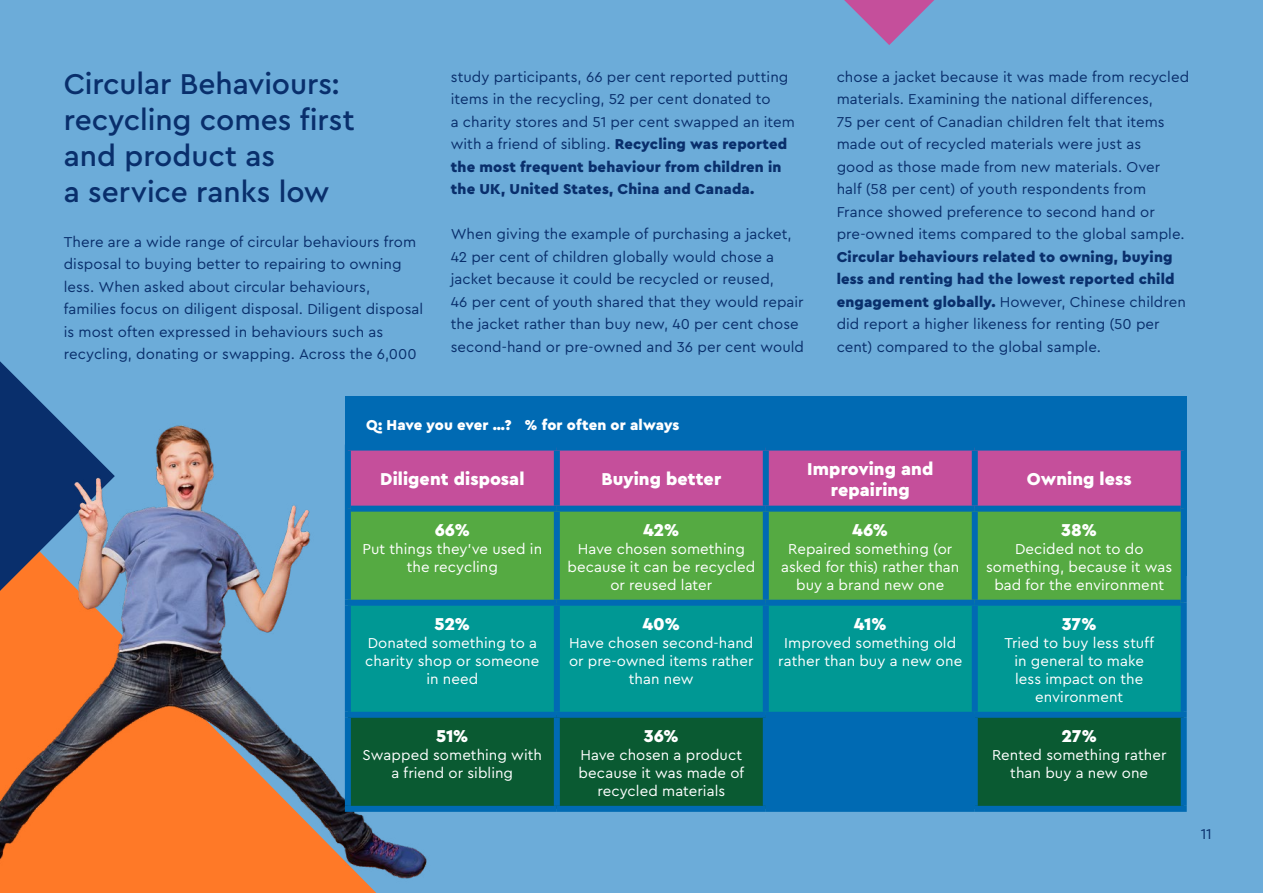
<style>
.page{position:relative;width:1263px;height:893px;background:#fff}
.page>*{position:absolute;margin:0;border:0;box-sizing:border-box;transform-origin:0 0}
.t1{font:500 30px/36px "Cera Pro";letter-spacing:-.005em;color:#092f6c}
.t2{font:900 18px/21px "Cera Pro";letter-spacing:.005em;color:#fff;text-align:center}
.t3{font:15px/22.5px "Cera Pro";letter-spacing:.005em;color:#092f6c}
.t4{font:15px/18px "Cera Pro";letter-spacing:.005em;color:#fff;text-align:center}
.t5{font:900 15px/22.5px "Cera Pro";letter-spacing:.01em;color:#092f6c}
.t6{font:900 15px "Cera Pro";letter-spacing:.005em;color:#fff}
.s1{font-weight:900}
.s2{font-weight:400}
</style>
<div class="page">
<div style="left:0;top:0;width:574px;height:893px;background:#6cacd9"></div>
<div style="left:438px;top:0;width:825px;height:893px;background:#6cacd9"></div>
<svg style="left:844px;top:0;width:90px;height:45px"></svg>
<img style="left:0;top:361px;width:427px;height:532px">
<div style="left:345px;top:396px;width:842px;height:180px;background:#006ab3"></div>
<div style="left:351px;top:451px;width:830px;height:55px;background:#c54f9b"></div>
<div style="left:351px;top:512px;width:830px;height:88px;background:#55aa42"></div>
<div style="left:351px;top:606px;width:830px;height:106px;background:#009894"></div>
<div style="left:351px;top:718px;width:830px;height:88px;background:#0a5a32"></div>
<div style="left:766px;top:715px;width:209px;height:94px;background:#006ab3"></div>
<div style="left:345px;top:509px;width:6px;height:91px;background:#006ab3"></div>
<div style="left:554px;top:512px;width:6px;height:88px;background:#006ab3"></div>
<div style="left:763px;top:512px;width:6px;height:88px;background:#006ab3"></div>
<div style="left:972px;top:512px;width:6px;height:88px;background:#006ab3"></div>
<div style="left:1181px;top:509px;width:6px;height:94px;background:#006ab3"></div>
<div style="left:345px;top:606px;width:6px;height:106px;background:#006ab3"></div>
<div style="left:345px;top:600px;width:212px;height:6px;background:#006ab3"></div>
<div style="left:557px;top:600px;width:209px;height:6px;background:#006ab3"></div>
<div style="left:766px;top:600px;width:209px;height:6px;background:#006ab3"></div>
<div style="left:975px;top:600px;width:206px;height:6px;background:#006ab3"></div>
<div style="left:554px;top:606px;width:6px;height:106px;background:#006ab3"></div>
<div style="left:763px;top:606px;width:6px;height:106px;background:#006ab3"></div>
<div style="left:972px;top:606px;width:6px;height:106px;background:#006ab3"></div>
<div style="left:1181px;top:603px;width:6px;height:109px;background:#006ab3"></div>
<div style="left:345px;top:712px;width:212px;height:6px;background:#006ab3"></div>
<div style="left:345px;top:718px;width:6px;height:88px;background:#006ab3"></div>
<div style="left:345px;top:806px;width:212px;height:6px;background:#006ab3"></div>
<div style="left:557px;top:712px;width:209px;height:6px;background:#006ab3"></div>
<div style="left:554px;top:718px;width:6px;height:88px;background:#006ab3"></div>
<div style="left:557px;top:806px;width:209px;height:6px;background:#006ab3"></div>
<div style="left:766px;top:712px;width:209px;height:6px;background:#006ab3"></div>
<div style="left:763px;top:718px;width:6px;height:88px;background:#006ab3"></div>
<div style="left:766px;top:806px;width:209px;height:6px;background:#006ab3"></div>
<div style="left:975px;top:712px;width:212px;height:6px;background:#006ab3"></div>
<div style="left:972px;top:718px;width:6px;height:88px;background:#006ab3"></div>
<div style="left:1181px;top:718px;width:6px;height:88px;background:#006ab3"></div>
<div style="left:975px;top:806px;width:212px;height:6px;background:#006ab3"></div>
<div style="left:554px;top:451px;width:6px;height:55px;background:#006ab3"></div>
<div style="left:763px;top:451px;width:6px;height:55px;background:#006ab3"></div>
<div style="left:972px;top:451px;width:6px;height:55px;background:#006ab3"></div>
<h1 class="t1" style="left:64px;top:64px;width:292px">Circular Behaviours: recycling comes first and product as<br>a service ranks low</h1>
<p class="t3" style="left:64px;top:230px;width:361px">There are a wide range of circular behaviours from disposal to buying better to repairing to owning less. When asked about circular behaviours, families focus on diligent disposal. Diligent disposal is most often expressed in behaviours such as recycling, donating or swapping. Across the 6,000</p>
<p class="t3" style="left:451px;top:65px;width:345px">study participants, 66 per cent reported putting items in the recycling, 52 per cent donated to<br>a charity stores and 51 per cent swapped an item with a friend of sibling. <span class="s1">Recycling was reported the most frequent behaviour from children in the UK, United States, China and Canada.</span></p>
<p class="t3" style="left:451px;top:222px;width:355px">When giving the example of purchasing a jacket, 42 per cent of children globally would chose a jacket because it could be recycled or reused,<br>46 per cent of youth shared that they would repair the jacket rather than buy new, 40 per cent chose second-hand or pre-owned and 36 per cent would</p>
<p class="t3" style="left:837px;top:65px;width:354px">chose a jacket because it was made from recycled materials. Examining the national differences,<br>75 per cent of Canadian children felt that items made out of recycled materials were just as<br>good as those made from new materials. Over<br>half (58 per cent) of youth respondents from France showed preference to second hand or pre-owned items compared to the global sample.</p>
<p class="t5" style="left:837px;top:245px;width:351px">Circular behaviours related to owning, buying less and renting had the lowest reported child engagement globally. <span class="s2">However, Chinese children did report a higher likeness for renting (50 per cent) compared to the global sample.</span></p>
<p class="t6" style="left:366px;top:415px;width:315px">Q: Have you ever …? % for often or always</p>
<p class="t2" style="left:380px;top:468px;width:146px">Diligent disposal</p>
<p class="t2" style="left:601px;top:468px;width:121px">Buying better</p>
<p class="t2" style="left:807px;top:458px;width:128px">Improving and repairing</p>
<p class="t2" style="left:1027px;top:468px;width:106px">Owning less</p>
<p class="t2" style="left:435px;top:519px;width:37px">66%</p>
<p class="t4" style="left:362px;top:539px;width:181px">Put things they’ve used in the recycling</p>
<p class="t2" style="left:643px;top:519px;width:38px">42%</p>
<p class="t4" style="left:567px;top:539px;width:189px">Have chosen something because it can be recycled or reused later</p>
<p class="t2" style="left:852px;top:519px;width:38px">46%</p>
<p class="t4" style="left:781px;top:539px;width:180px">Repaired something (or asked for this) rather than buy a brand new one</p>
<p class="t2" style="left:1061px;top:519px;width:37px">38%</p>
<p class="t4" style="left:986px;top:539px;width:188px">Decided not to do something, because it was bad for the environment</p>
<p class="t2" style="left:434px;top:613px;width:37px">52%</p>
<p class="t4" style="left:365px;top:633px;width:176px">Donated something to a charity shop or someone in need</p>
<p class="t2" style="left:436px;top:725px;width:34px">51%</p>
<p class="t4" style="left:363px;top:745px;width:181px">Swapped something with a friend or sibling</p>
<p class="t2" style="left:642px;top:613px;width:39px">40%</p>
<p class="t4" style="left:569px;top:633px;width:186px">Have chosen second-hand or pre-owned items rather than new</p>
<p class="t2" style="left:644px;top:725px;width:37px">36%</p>
<p class="t4" style="left:579px;top:745px;width:167px">Have chosen a product because it was made of recycled materials</p>
<p class="t2" style="left:854px;top:613px;width:34px">41%</p>
<p class="t4" style="left:778px;top:633px;width:186px">Improved something old rather than buy a new one</p>
<p class="t2" style="left:1062px;top:613px;width:36px">37%</p>
<p class="t4" style="left:1004px;top:633px;width:151px">Tried to buy less stuff in general to make less impact on the environment</p>
<p class="t2" style="left:1061px;top:725px;width:37px">27%</p>
<p class="t4" style="left:992px;top:745px;width:176px">Rented something rather than buy a new one</p>
<p class="t3" style="left:1201px;top:822px;width:13px">11</p>
</div>
